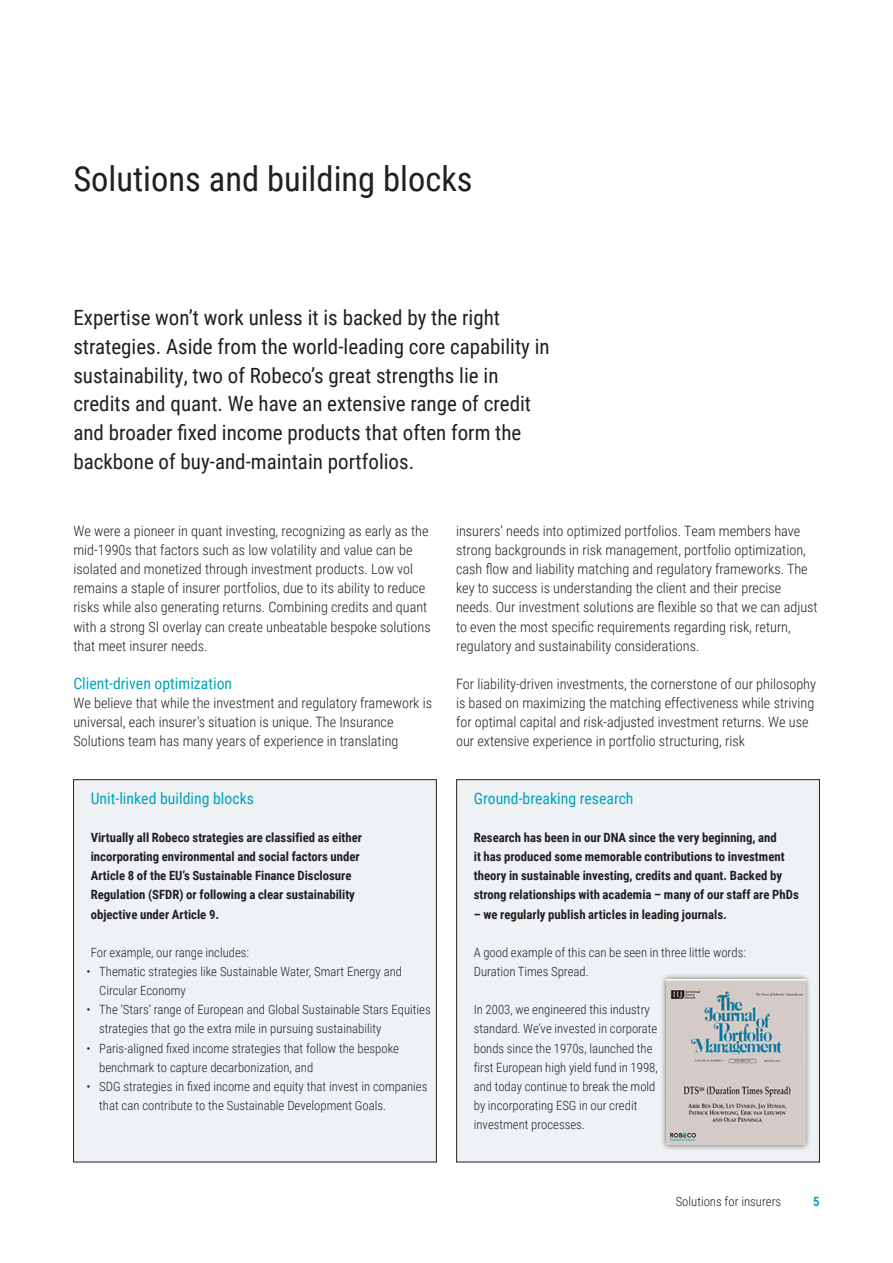
<style>
.page{position:relative;width:893px;height:1263px;background:#fff}
.page>*{position:absolute;margin:0;border:0;box-sizing:border-box;transform-origin:0 0}
.Hoofdstukkop{font:34.5px "Roboto Condensed";color:#231f20}
.Inleidende_tekst{font:21px/28.7px "Roboto Condensed";color:#231f20}
.Paragraafkop{font:15.75px "Roboto Condensed";color:#00a2bd}
.Leestekst{font:300 14.25px/19.2px "Roboto Condensed";color:#231f20}
.Inleidende_tekst-2{font:300 14.25px/19.2px "Roboto Condensed";color:#231f20}
.Table_text_bold{font:300 12.75px/19.2px "Roboto Condensed";color:#231f20}
.Table_text_bold-2{font:700 12.75px/19.2px "Roboto Condensed";color:#231f20}
.t1{font:700 12.75px "Roboto Condensed";color:#00a2bd}
</style>
<div class="page">
<div style="left:74px;top:780px;width:362px;height:382px;background:#eef2f4"></div>
<div style="left:73px;top:779px;width:364px;height:383px;border:1px solid #231f20"></div>
<div style="left:457px;top:780px;width:362px;height:382px;background:#eef2f4"></div>
<div style="left:456px;top:779px;width:364px;height:383px;border:1px solid #231f20"></div>
<div style="left:660px;top:973px;width:152px;height:178px;background:#231f20;opacity:.75"></div>
<img style="left:666px;top:979px;width:139px;height:166px">
<p class="Hoofdstukkop" style="left:73px;top:155px;width:401px">Solutions and building blocks</p>
<p class="Inleidende_tekst" style="left:73px;top:303px;width:478px">Expertise won’t work unless it is backed by the right strategies. Aside from the world-leading core capability in sustainability, two of Robeco’s great strengths lie in credits and quant. We have an extensive range of credit and broader fixed income products that often form the backbone of buy-and-maintain portfolios.</p>
<p class="Inleidende_tekst-2" style="left:73px;top:521px;width:359px">We were a pioneer in quant investing, recognizing as early as the mid-1990s that factors such as low volatility and value can be isolated and monetized through investment products. Low vol remains a staple of insurer portfolios, due to its ability to reduce risks while also generating returns. Combining credits and quant with a strong SI overlay can create unbeatable bespoke solutions that meet insurer needs.</p>
<p class="Paragraafkop" style="left:73px;top:672px;width:160px">Client-driven optimization</p>
<p class="Leestekst" style="left:73px;top:693px;width:360px">We believe that while the investment and regulatory framework is universal, each insurer’s situation is unique. The Insurance<br>Solutions team has many years of experience in translating</p>
<p class="Paragraafkop" style="left:91px;top:787px;width:165px">Unit-linked building blocks</p>
<p class="Table_text_bold-2" style="left:91px;top:827px;width:273px">Virtually all Robeco strategies are classified as either incorporating environmental and social factors under Article 8 of the EU’s Sustainable Finance Disclosure Regulation (SFDR) or following a clear sustainability objective under Article 9.</p>
<p class="Table_text_bold" style="left:91px;top:942px;width:160px">For example, our range includes:</p>
<p class="Table_text_bold" style="left:99px;top:961px;width:304px;text-indent:-13px">• Thematic strategies like Sustainable Water, Smart Energy and<br>Circular Economy</p>
<p class="Table_text_bold" style="left:99px;top:999px;width:333px;text-indent:-13px">• The ‘Stars’ range of European and Global Sustainable Stars Equities strategies that go the extra mile in pursuing sustainability</p>
<p class="Table_text_bold" style="left:99px;top:1038px;width:301px;text-indent:-13px">• Paris-aligned fixed income strategies that follow the bespoke benchmark to capture decarbonization, and</p>
<p class="Table_text_bold" style="left:99px;top:1076px;width:330px;text-indent:-13px">• SDG strategies in fixed income and equity that invest in companies that can contribute to the Sustainable Development Goals.</p>
<p class="Leestekst" style="left:456px;top:521px;width:363px">insurers’ needs into optimized portfolios. Team members have strong backgrounds in risk management, portfolio optimization, cash flow and liability matching and regulatory frameworks. The key to success is understanding the client and their precise needs. Our investment solutions are flexible so that we can adjust to even the most specific requirements regarding risk, return, regulatory and sustainability considerations.</p>
<p class="Leestekst" style="left:456px;top:674px;width:361px">For liability-driven investments, the cornerstone of our philosophy is based on maximizing the matching effectiveness while striving for optimal capital and risk-adjusted investment returns. We use our extensive experience in portfolio structuring, risk</p>
<p class="Paragraafkop" style="left:474px;top:787px;width:161px">Ground-breaking research</p>
<p class="Table_text_bold-2" style="left:474px;top:827px;width:326px">Research has been in our DNA since the very beginning, and<br>it has produced some memorable contributions to investment theory in sustainable investing, credits and quant. Backed by strong relationships with academia – many of our staff are PhDs</p>
<p class="Table_text_bold-2" style="left:474px;top:904px;width:255px">– we regularly publish articles in leading journals.</p>
<p class="Table_text_bold" style="left:474px;top:942px;width:274px">A good example of this can be seen in three little words:<br>Duration Times Spread.</p>
<p class="Table_text_bold" style="left:474px;top:1000px;width:186px">In 2003, we engineered this industry standard. We’ve invested in corporate bonds since the 1970s, launched the first European high yield fund in 1998, and today continue to break the mold by incorporating ESG in our credit investment processes.</p>
<p class="Table_text_bold" style="left:676px;top:1191px;width:107px">Solutions for insurers</p>
<p class="t1" style="left:813px;top:1192px;width:8px">5</p>
</div>
